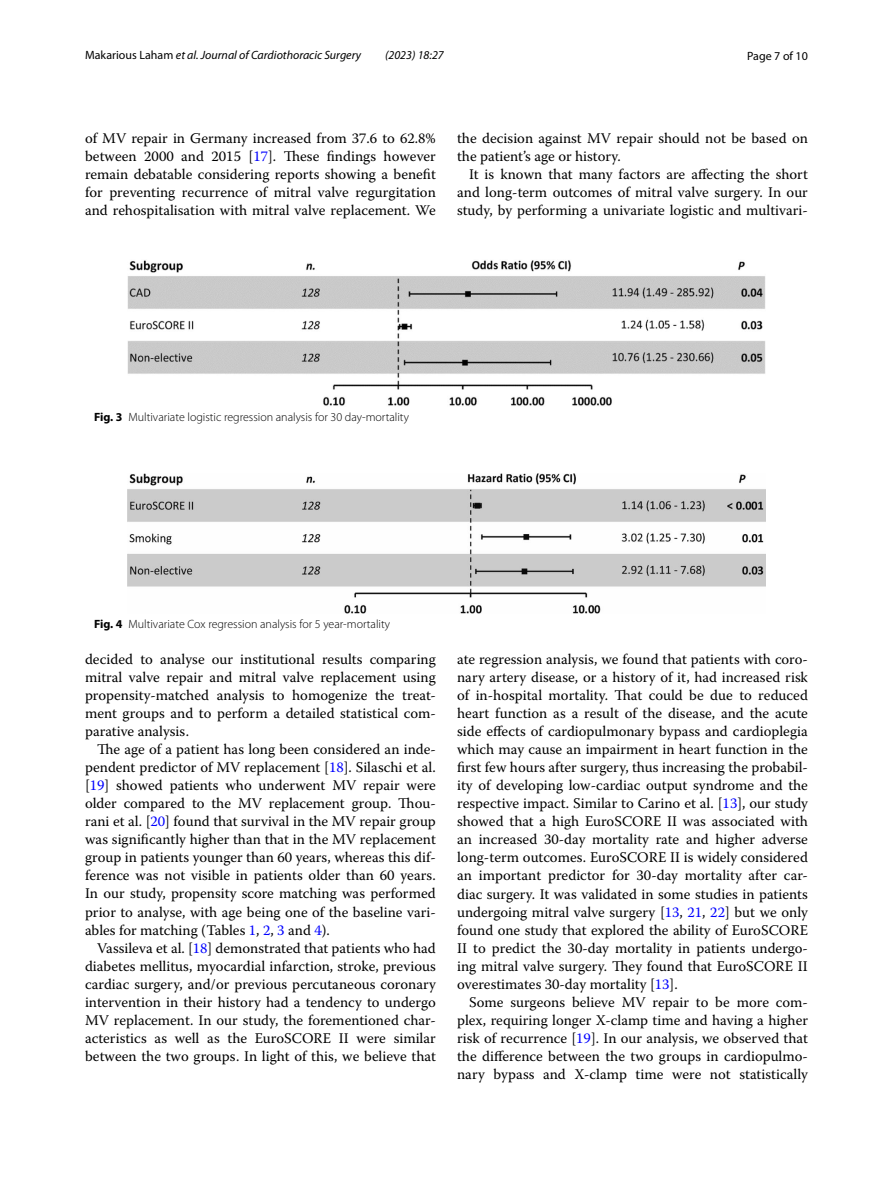
<style>
.page{position:relative;width:893px;height:1187px;background:#fff}
.page>*{position:absolute;margin:0;border:0;box-sizing:border-box;transform-origin:0 0}
.t1{font:14.7px/18px "Warnock Pro";color:#000;text-align:justify}
.t2{font:300 12px "Myriad Pro";color:#000}
.t3{font:italic 12px "Myriad Pro";color:#000}
.t4{font:12px "Myriad Pro";color:#000}
.s1{font-style:normal}
.s2{color:#00f}
.s3{font-weight:700}
</style>
<div class="page">
<img style="left:128px;top:260px;width:637px;height:146px">
<img style="left:128px;top:473px;width:637px;height:140px">
<p class="t3" style="left:85px;top:48px;width:278px"><span class="s1">Makarious Laham</span> et al. Journal of Cardiothoracic Surgery</p>
<p class="t3" style="left:385px;top:48px;width:60px">(2023) 18:27</p>
<p class="t4" style="left:747px;top:48px;width:62px">Page 7 of 10</p>
<p class="t1" style="left:85px;top:128px;width:352px">of MV repair in Germany increased from 37.6 to 62.8% between 2000 and 2015 [<span class="s2">17</span>]. These findings however remain debatable considering reports showing a benefit for preventing recurrence of mitral valve regurgitation and rehospitalisation with mitral valve replacement. We</p>
<p class="t1" style="left:457px;top:128px;width:352px">the decision against MV repair should not be based on the patient’s age or history.</p>
<p class="t1" style="left:457px;top:164px;width:352px;text-indent:12px">It is known that many factors are affecting the short and long-term outcomes of mitral valve surgery. In our study, by performing a univariate logistic and multivari-</p>
<p class="t2" style="left:94px;top:410px;width:317px"><span class="s3">Fig. 3</span> Multivariate logistic regression analysis for 30 day-mortality</p>
<p class="t2" style="left:94px;top:617px;width:298px"><span class="s3">Fig. 4</span> Multivariate Cox regression analysis for 5 year-mortality</p>
<p class="t1" style="left:85px;top:650px;width:352px">decided to analyse our institutional results comparing mitral valve repair and mitral valve replacement using propensity-matched analysis to homogenize the treat&shy;ment groups and to perform a detailed statistical com&shy;parative analysis.</p>
<p class="t1" style="left:85px;top:740px;width:352px;text-indent:12px">The age of a patient has long been considered an inde&shy;pendent predictor of MV replacement [<span class="s2">18</span>]. Silaschi et al. [<span class="s2">19</span>] showed patients who underwent MV repair were older compared to the MV replacement group. Thou&shy;rani et al. [<span class="s2">20</span>] found that survival in the MV repair group was significantly higher than that in the MV replacement group in patients younger than 60 years, whereas this dif&shy;ference was not visible in patients older than 60 years.<br>In our study, propensity score matching was performed prior to analyse, with age being one of the baseline vari&shy;ables for matching (Tables <span class="s2">1</span>, <span class="s2">2</span>, <span class="s2">3</span> and <span class="s2">4</span>).</p>
<p class="t1" style="left:85px;top:938px;width:352px;text-indent:12px">Vassileva et al. [<span class="s2">18</span>] demonstrated that patients who had diabetes mellitus, myocardial infarction, stroke, previous cardiac surgery, and/or previous percutaneous coronary intervention in their history had a tendency to undergo MV replacement. In our study, the forementioned char&shy;acteristics as well as the EuroSCORE II were similar between the two groups. In light of this, we believe that</p>
<p class="t1" style="left:457px;top:650px;width:352px">ate regression analysis, we found that patients with coro&shy;nary artery disease, or a history of it, had increased risk of in-hospital mortality. That could be due to reduced heart function as a result of the disease, and the acute side effects of cardiopulmonary bypass and cardioplegia which may cause an impairment in heart function in the first few hours after surgery, thus increasing the probabil&shy;ity of developing low-cardiac output syndrome and the respective impact. Similar to Carino et al. [<span class="s2">13</span>], our study showed that a high EuroSCORE II was associated with an increased 30-day mortality rate and higher adverse long-term outcomes. EuroSCORE II is widely considered an important predictor for 30-day mortality after car&shy;diac surgery. It was validated in some studies in patients undergoing mitral valve surgery [<span class="s2">13</span>, <span class="s2">21</span>, <span class="s2">22</span>] but we only found one study that explored the ability of EuroSCORE II to predict the 30-day mortality in patients undergo&shy;ing mitral valve surgery. They found that EuroSCORE II overestimates 30-day mortality [<span class="s2">13</span>].</p>
<p class="t1" style="left:457px;top:992px;width:352px;text-indent:12px">Some surgeons believe MV repair to be more com&shy;plex, requiring longer X-clamp time and having a higher risk of recurrence [<span class="s2">19</span>]. In our analysis, we observed that the difference between the two groups in cardiopulmo&shy;nary bypass and X-clamp time were not statistically</p>
</div>
